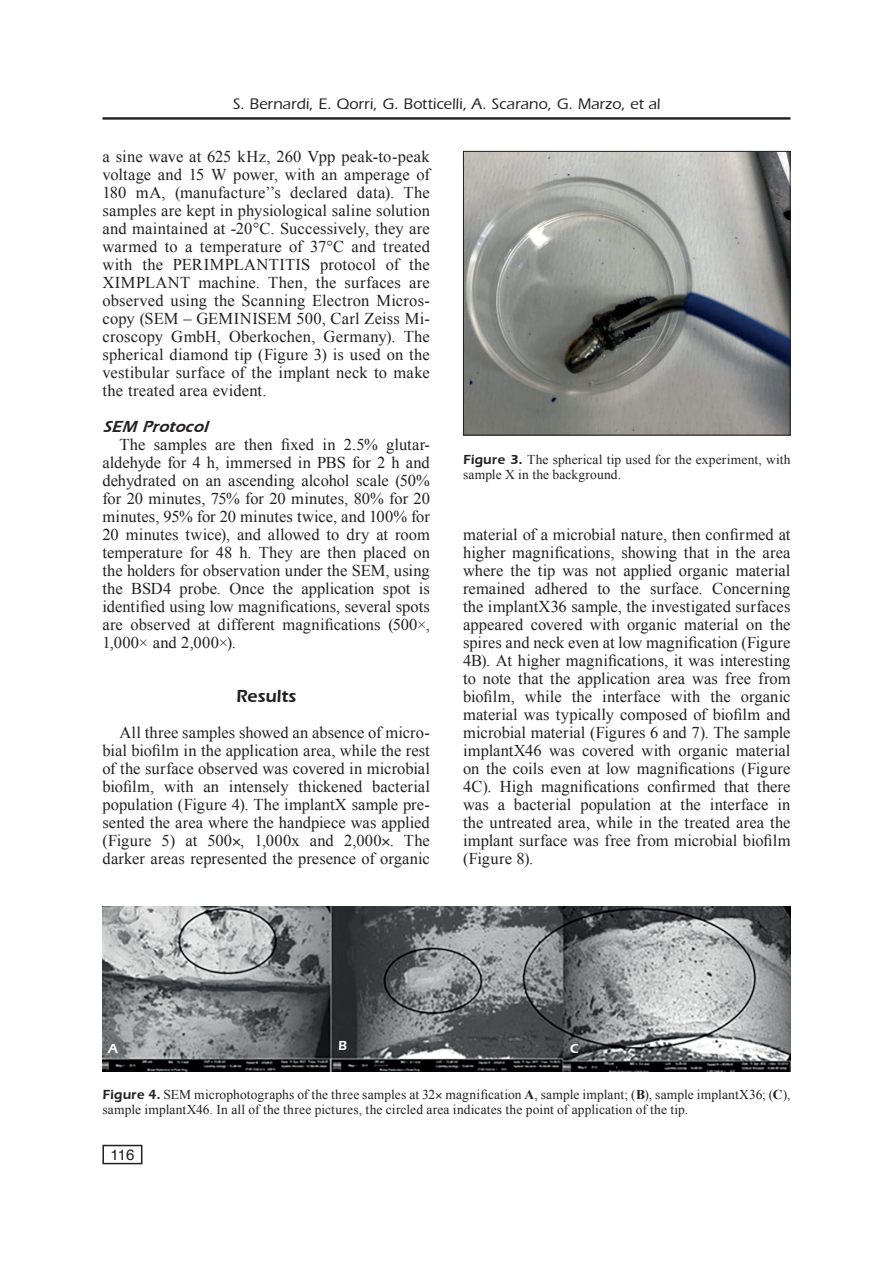
<style>
.page{position:relative;width:893px;height:1263px;background:#fff}
.page>*{position:absolute;margin:0;border:0;box-sizing:border-box;transform-origin:0 0}
.t1{font:18px "Eras Demi";letter-spacing:-.005em;color:#231f20}
.t2{font:16.5px/18px "Times New Roman";letter-spacing:.005em;color:#231f20;text-align:justify}
.t3{font:italic 16.5px "Eras Demi";letter-spacing:.005em;color:#231f20}
.t4{font:500 15.75px "Eras";letter-spacing:.005em;color:#231f20}
.t5{font:15px "Helvetica";color:#231f20}
.t6{font:13.5px/15px "Times New Roman";letter-spacing:.01em;color:#231f20}
.t7{font:13.5px "Eras Demi";color:#fff}
.s1{font-family:"Eras Demi"}
.s2{font-weight:700}
</style>
<div class="page">
<hr style="left:102px;top:117px;width:688px;height:3px;background:#231f20">
<div style="left:102px;top:1145px;width:40px;height:19px;border:2px solid #231f20"></div>
<img style="left:465px;top:153px;width:323px;height:280px">
<div style="left:463px;top:151px;width:327px;height:284px;border:1px solid #231f20"></div>
<img style="left:102px;top:906px;width:688px;height:165px">
<p class="t4" style="left:233px;top:95px;width:429px">S. Bernardi, E. Qorri, G. Botticelli, A. Scarano, G. Marzo, et al</p>
<p class="t2" style="left:102px;top:147px;width:329px">a sine wave at 625 kHz, 260 Vpp peak-to-peak voltage and 15 W power, with an amperage of 180 mA, (manufacture’’s declared data). The samples are kept in physiological saline solution and maintained at -20°C. Successively, they are warmed to a temperature of 37°C and treated with the PERIMPLANTITIS protocol of the XIMPLANT machine. Then, the surfaces are observed using the Scanning Electron Micros&shy;copy (SEM – GEMINISEM 500, Carl Zeiss Mi&shy;croscopy GmbH, Oberkochen, Germany). The spherical diamond tip (Figure 3) is used on the vestibular surface of the implant neck to make the treated area evident.</p>
<p class="t3" style="left:102px;top:417px;width:107px">SEM Protocol</p>
<p class="t2" style="left:102px;top:435px;width:329px;text-indent:17px">The samples are then fixed in 2.5% glutar&shy;aldehyde for 4 h, immersed in PBS for 2 h and dehydrated on an ascending alcohol scale (50% for 20 minutes, 75% for 20 minutes, 80% for 20 minutes, 95% for 20 minutes twice, and 100% for 20 minutes twice), and allowed to dry at room temperature for 48 h. They are then placed on the holders for observation under the SEM, using the BSD4 probe. Once the application spot is identified using low magnifications, several spots are observed at different magnifications (500×, 1,000× and 2,000×).</p>
<p class="t1" style="left:236px;top:685px;width:62px">Results</p>
<p class="t2" style="left:102px;top:723px;width:329px;text-indent:17px">All three samples showed an absence of micro&shy;bial biofilm in the application area, while the rest of the surface observed was covered in microbial biofilm, with an intensely thickened bacterial population (Figure 4). The implantX sample pre&shy;sented the area where the handpiece was applied (Figure 5) at 500 , 1,000x and 2,000 . The darker areas represented the presence of organic</p>
<p class="t6" style="left:463px;top:451px;width:329px"><span class="s1">Figure 3.</span> The spherical tip used for the experiment, with sample X in the background.</p>
<p class="t2" style="left:463px;top:525px;width:329px">material of a microbial nature, then confirmed at higher magnifications, showing that in the area where the tip was not applied organic material remained adhered to the surface. Concerning the implantX36 sample, the investigated surfaces appeared covered with organic material on the spires and neck even at low magnification (Figure 4B). At higher magnifications, it was interesting to note that the application area was free from biofilm, while the interface with the organic material was typically composed of biofilm and microbial material (Figures 6 and 7). The sample implantX46 was covered with organic material on the coils even at low magnifications (Figure 4C). High magnifications confirmed that there was a bacterial population at the interface in the untreated area, while in the treated area the implant surface was free from microbial biofilm (Figure 8).</p>
<p class="t7" style="left:108px;top:1040px;width:11px">A</p>
<p class="t7" style="left:338px;top:1037px;width:10px">B</p>
<p class="t7" style="left:570px;top:1041px;width:10px">C</p>
<p class="t6" style="left:102px;top:1087px;width:689px"><span class="s1">Figure 4.</span> SEM microphotographs of the three samples at 32 magnification <span class="s2">A</span>, sample implant; (<span class="s2">B</span>), sample implantX36; (<span class="s2">C</span>), sample implantX46. In all of the three pictures, the circled area indicates the point of application of the tip.</p>
<p class="t5" style="left:110px;top:1143px;width:25px">116</p>
</div>
